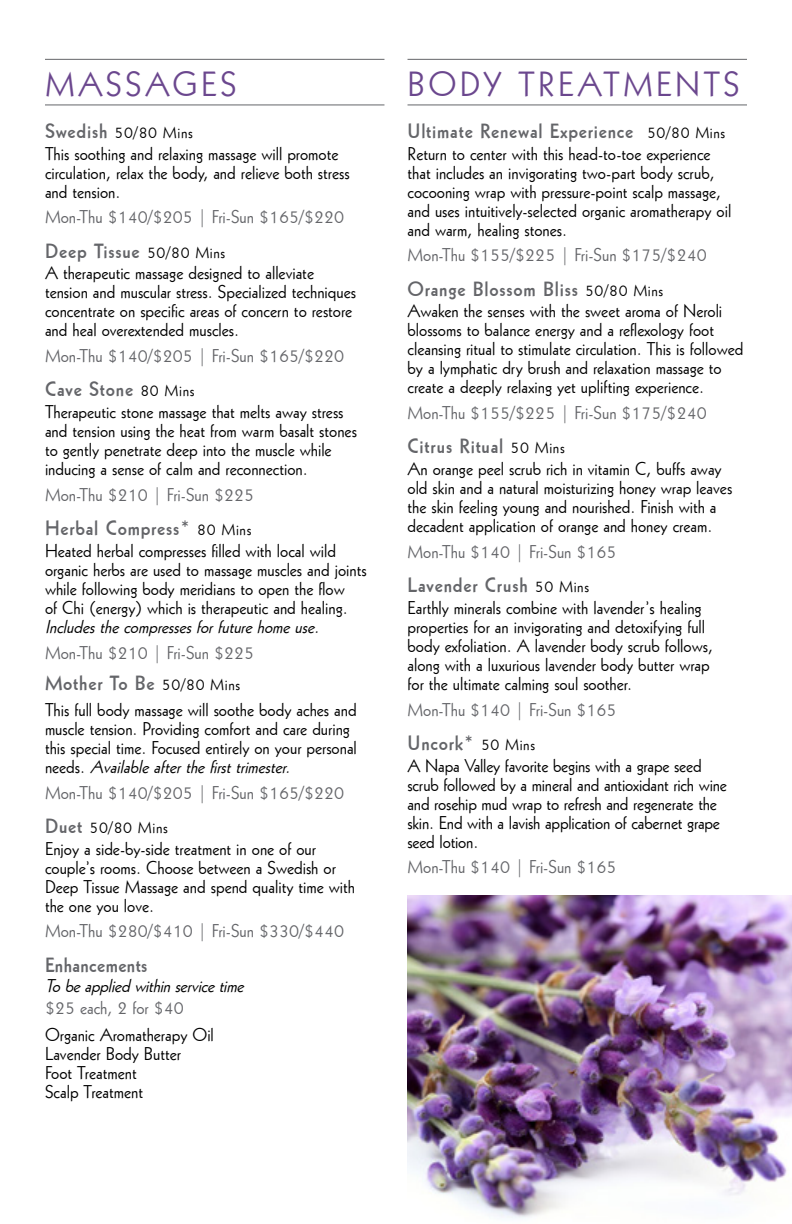
<style>
.page{position:relative;width:792px;height:1224px;background:#fff}
.page>*{position:absolute;margin:0;border:0;box-sizing:border-box;transform-origin:0 0}
.t1{font:34px "Geometric 231 BT Roman C";letter-spacing:.1em;color:#6b478e}
.t2{font:20px "Geometric 231 BT Bold C";letter-spacing:.04em;color:#646569}
.t3{font:20px "Geometric 231 BT Bold C";letter-spacing:.02em;color:#646569}
.t4{font:18px/19px "Geometric 231 BT Roman C";color:#000}
.t5{font:18px "Geometric 231 BT Roman C";color:#646569}
.t6{font:italic 18px "Geometric 231 BT Roman C";color:#000}
.t7{font:16px "Geometric 231 BT Roman C";letter-spacing:.04em;color:#000}
.s1{font-family:"Geometric 231 BT Bold C";font-size:20px;color:#646569}
.s2{font-family:"Geometric 231 BT Roman C";font-size:16px;color:#000}
.s3{font-style:italic}
</style>
<div class="page">
<hr style="left:45px;top:59px;width:339px;height:1px;background:#646569">
<hr style="left:45px;top:105px;width:339px;height:1px;background:#646569">
<hr style="left:408px;top:59px;width:339px;height:1px;background:#646569">
<hr style="left:408px;top:105px;width:339px;height:1px;background:#646569">
<img style="left:408px;top:895px;width:384px;height:323px">
<h1 class="t1" style="left:45px;top:62px;width:193px">MASSAGES</h1>
<p class="t7" style="left:45px;top:122px;width:149px"><span class="s1">Swedish</span> 50/80 Mins</p>
<p class="t4" style="left:45px;top:143px;width:306px">This soothing and relaxing massage will promote circulation, relax the body, and relieve both stress and tension.</p>
<p class="t5" style="left:45px;top:205px;width:301px">Mon-Thu $140/$205 | Fri-Sun $165/$220</p>
<p class="t2" style="left:45px;top:237px;width:182px">Deep Tissue <span class="s2">50/80 Mins</span></p>
<p class="t4" style="left:45px;top:263px;width:313px">A therapeutic massage designed to alleviate tension and muscular stress. Specialized techniques concentrate on specific areas of concern to restore and heal overextended muscles.</p>
<p class="t5" style="left:45px;top:344px;width:301px">Mon-Thu $140/$205 | Fri-Sun $165/$220</p>
<p class="t2" style="left:45px;top:376px;width:151px">Cave Stone <span class="s2">80 Mins</span></p>
<p class="t4" style="left:45px;top:402px;width:313px">Therapeutic stone massage that melts away stress and tension using the heat from warm basalt stones to gently penetrate deep into the muscle while inducing a sense of calm and reconnection.</p>
<p class="t5" style="left:45px;top:483px;width:211px">Mon-Thu $210 | Fri-Sun $225</p>
<p class="t2" style="left:45px;top:515px;width:208px">Herbal Compress* <span class="s2">80 Mins</span></p>
<p class="t4" style="left:45px;top:540px;width:323px">Heated herbal compresses filled with local wild organic herbs are used to massage muscles and joints while following body meridians to open the flow<br>of Chi (energy) which is therapeutic and healing.</p>
<p class="t6" style="left:45px;top:615px;width:280px">Includesthecompressesforfuturehomeuse.</p>
<p class="t5" style="left:45px;top:641px;width:211px">Mon-Thu $210 | Fri-Sun $225</p>
<p class="t2" style="left:45px;top:670px;width:197px">Mother To Be <span class="s2">50/80 Mins</span></p>
<p class="t4" style="left:45px;top:700px;width:313px">This full body massage will soothe body aches and muscle tension. Providing comfort and care during this special time. Focused entirely on your personal n e e d s . <span class="s3">Availableafterthefirsttrimester.</span></p>
<p class="t5" style="left:45px;top:781px;width:301px">Mon-Thu $140/$205 | Fri-Sun $165/$220</p>
<p class="t7" style="left:45px;top:817px;width:124px"><span class="s1">Duet</span> 50/80 Mins</p>
<p class="t4" style="left:45px;top:838px;width:312px">Enjoy a side-by-side treatment in one of our couple’s rooms. Choose between a Swedish or Deep Tissue Massage and spend quality time with the one you love.</p>
<p class="t5" style="left:45px;top:920px;width:301px">Mon-Thu $280/$410 | Fri-Sun $330/$440</p>
<p class="t3" style="left:45px;top:951px;width:104px">Enhancements</p>
<p class="t6" style="left:45px;top:974px;width:205px">Tobeappliedwithinservicetime</p>
<p class="t5" style="left:45px;top:996px;width:140px">$25 each, 2 for $40</p>
<p class="t4" style="left:45px;top:1024px;width:170px">Organic Aromatherapy Oil<br>Lavender Body Butter<br>Foot Treatment<br>Scalp Treatment</p>
<h1 class="t1" style="left:408px;top:62px;width:333px">BODY TREATMENTS</h1>
<p class="t2" style="left:408px;top:118px;width:319px">Ultimate Renewal Experience <span class="s2">50/80 Mins</span></p>
<p class="t4" style="left:408px;top:143px;width:325px">Return to center with this head-to-toe experience that includes an invigorating two-part body scrub, cocooning wrap with pressure-point scalp massage, and uses intuitively-selected organic aromatherapy oil and warm, healing stones.</p>
<p class="t5" style="left:408px;top:243px;width:301px">Mon-Thu $155/$225 | Fri-Sun $175/$240</p>
<p class="t2" style="left:408px;top:275px;width:257px">Orange Blossom Bliss <span class="s2">50/80 Mins</span></p>
<p class="t4" style="left:408px;top:301px;width:337px">Awaken the senses with the sweet aroma of Neroli blossoms to balance energy and a reflexology foot cleansing ritual to stimulate circulation. This is followed by a lymphatic dry brush and relaxation massage to create a deeply relaxing yet uplifting experience.</p>
<p class="t5" style="left:408px;top:401px;width:301px">Mon-Thu $155/$225 | Fri-Sun $175/$240</p>
<p class="t2" style="left:408px;top:433px;width:159px">Citrus Ritual <span class="s2">50 Mins</span></p>
<p class="t4" style="left:408px;top:459px;width:326px">An orange peel scrub rich in vitamin C, buffs away old skin and a natural moisturizing honey wrap leaves the skin feeling young and nourished. Finish with a decadent application of orange and honey cream.</p>
<p class="t5" style="left:408px;top:540px;width:211px">Mon-Thu $140 | Fri-Sun $165</p>
<p class="t2" style="left:408px;top:572px;width:183px">Lavender Crush <span class="s2">50 Mins</span></p>
<p class="t4" style="left:408px;top:597px;width:307px">Earthly minerals combine with lavender’s healing properties for an invigorating and detoxifying full body exfoliation. A lavender body scrub follows, along with a luxurious lavender body butter wrap for the ultimate calming soul soother.</p>
<p class="t5" style="left:408px;top:698px;width:211px">Mon-Thu $140 | Fri-Sun $165</p>
<p class="t2" style="left:408px;top:729px;width:129px">Uncork* <span class="s2">50 Mins</span></p>
<p class="t4" style="left:408px;top:755px;width:321px">A Napa Valley favorite begins with a grape seed scrub followed by a mineral and antioxidant rich wine and rosehip mud wrap to refresh and regenerate the skin. End with a lavish application of cabernet grape seed lotion.</p>
<p class="t5" style="left:408px;top:855px;width:211px">Mon-Thu $140 | Fri-Sun $165</p>
</div>
